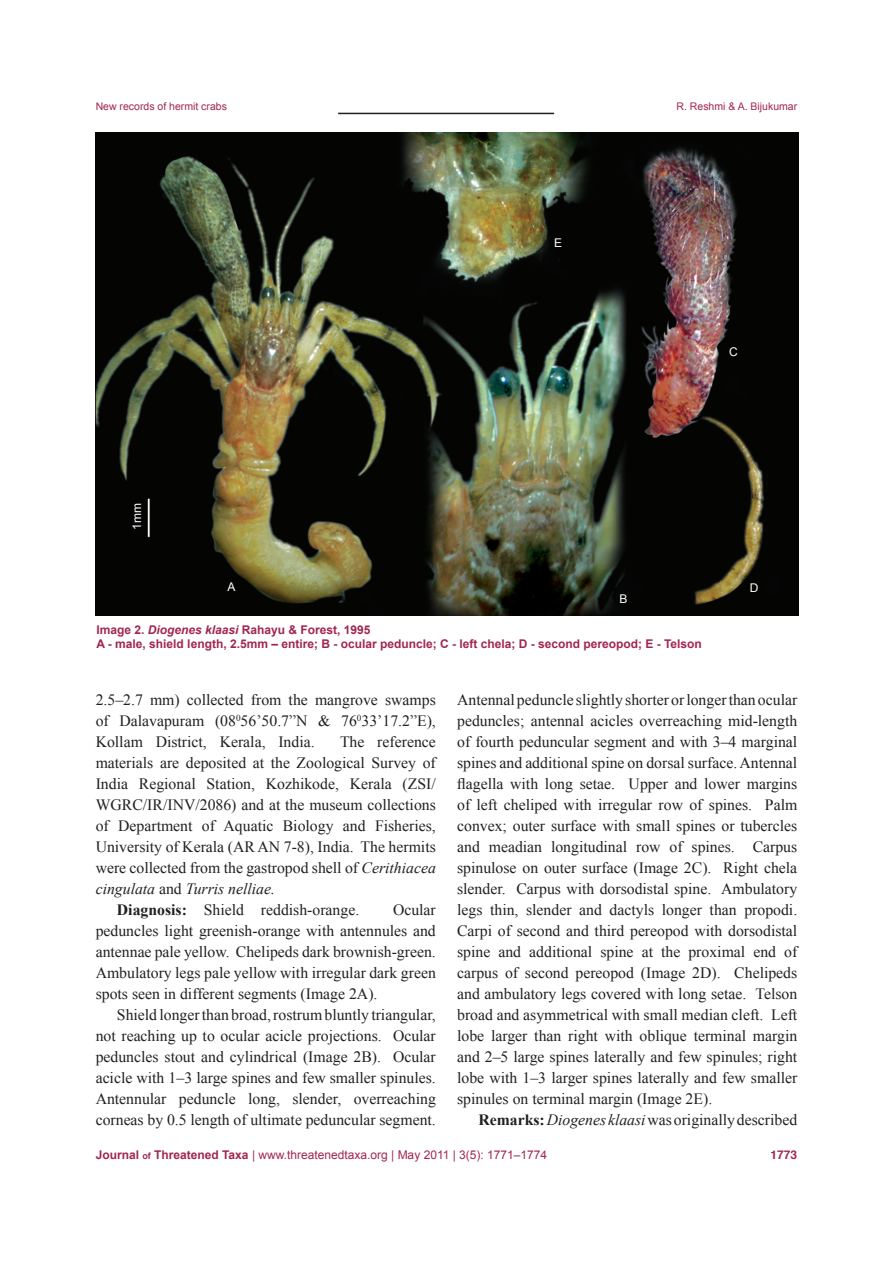
<style>
.page{position:relative;width:893px;height:1263px;background:#fff}
.page>*{position:absolute;margin:0;border:0;box-sizing:border-box;transform-origin:0 0}
.t1{font:15.75px/21px "Times New Roman";color:#231f20;text-align:justify}
.t2{font:700 12px "Arial";color:#a12652}
.t3{font:12px "Arial";color:#a12652}
.t4{font:12px "Arial";color:#fff}
.t5{font:700 12px "Helvetica";color:#a12652}
.t6{font:10.5px "Arial";color:#a12652}
.s1{font-style:italic}
.s2{font-weight:700}
.s3{font-weight:700;font-size:9px}
</style>
<div class="page">
<hr style="left:338px;top:113px;width:216px;height:1px;background:#231f20">
<img style="left:96px;top:133px;width:702px;height:482px">
<p class="t6" style="left:96px;top:100px;width:133px">New records of hermit crabs</p>
<p class="t6" style="left:676px;top:100px;width:122px">R. Reshmi &amp; A. Bijukumar</p>
<p class="t4" style="left:554px;top:235px;width:10px">E</p>
<p class="t4" style="left:729px;top:343px;width:10px">C</p>
<p class="t4" style="left:129px;top:530px;width:28px;rotate:-90deg">1mm</p>
<p class="t4" style="left:228px;top:578px;width:10px">A</p>
<p class="t4" style="left:619px;top:591px;width:10px">B</p>
<p class="t2" style="left:96px;top:621px;width:276px">Image 2. <span class="s1">Diogenes klaasi</span> Rahayu &amp; Forest, 1995</p>
<p class="t2" style="left:96px;top:636px;width:607px">A - male, shield length, 2.5mm – entire; B - ocular peduncle; C - left chela; D - second pereopod; E - Telson</p>
<p class="t4" style="left:750px;top:580px;width:10px">D</p>
<p class="t1" style="left:96px;top:689px;width:342px">2.5–2.7 mm) collected from the mangrove swamps of Dalavapuram (08<sup>0</sup>56’50.7”N &amp; 76<sup>0</sup>33’17.2”E), Kollam District, Kerala, India.</p>
<p class="t1" style="left:96px;top:731px;width:342px;text-indent:244px">The reference materials are deposited at the Zoological Survey of India Regional Station, Kozhikode, Kerala (ZSI/ WGRC/IR/INV/2086) and at the museum collections of Department of Aquatic Biology and Fisheries, University of Kerala (AR AN 7-8), India. The hermits were collected from the gastropod shell of <span class="s1">Cerithiacea cingulata</span> and <span class="s1">Turris nelliae.</span></p>
<p class="t1" style="left:117px;top:899px;width:244px"><span class="s2">Diagnosis:</span> Shield reddish-orange.</p>
<p class="t1" style="left:96px;top:899px;width:342px;text-indent:297px">Ocular peduncles light greenish-orange with antennules and antennae pale yellow. Chelipeds dark brownish-green.<br>Ambulatory legs pale yellow with irregular dark green spots seen in different segments (Image 2A).</p>
<p class="t1" style="left:96px;top:1004px;width:342px;text-indent:21px">Shield longer than broad, rostrum bluntly triangular, not reaching up to ocular acicle projections. Ocular peduncles stout and cylindrical (Image 2B). Ocular acicle with 1–3 large spines and few smaller spinules.<br>Antennular peduncle long, slender, overreaching corneas by 0.5 length of ultimate peduncular segment.</p>
<p class="t1" style="left:457px;top:689px;width:342px">Antennal peduncle slightly shorter or longer than ocular peduncles; antennal acicles overreaching mid-length of fourth peduncular segment and with 3–4 marginal spines and additional spine on dorsal surface. Antennal flagella with long setae. Upper and lower margins of left cheliped with irregular row of spines. Palm convex; outer surface with small spines or tubercles and meadian longitudinal row of spines. Carpus spinulose on outer surface (Image 2C). Right chela slender. Carpus with dorsodistal spine. Ambulatory legs thin, slender and dactyls longer than propodi.<br>Carpi of second and third pereopod with dorsodistal spine and additional spine at the proximal end of carpus of second pereopod (Image 2D). Chelipeds and ambulatory legs covered with long setae. Telson broad and asymmetrical with small median cleft. Left lobe larger than right with oblique terminal margin and 2–5 large spines laterally and few spinules; right lobe with 1–3 larger spines laterally and few smaller spinules on terminal margin (Image 2E).</p>
<p class="t1" style="left:478px;top:1109px;width:320px"><span class="s2">Remarks:</span> <span class="s1">Diogenes klaasi</span> was originally described</p>
<p class="t3" style="left:96px;top:1147px;width:453px"><span class="s2">Journal</span> <span class="s3">of</span> <span class="s2">Threatened Taxa</span> | www.threatenedtaxa.org | May 2011 | 3(5): 1771–1774</p>
<p class="t5" style="left:771px;top:1145px;width:28px">1773</p>
</div>
